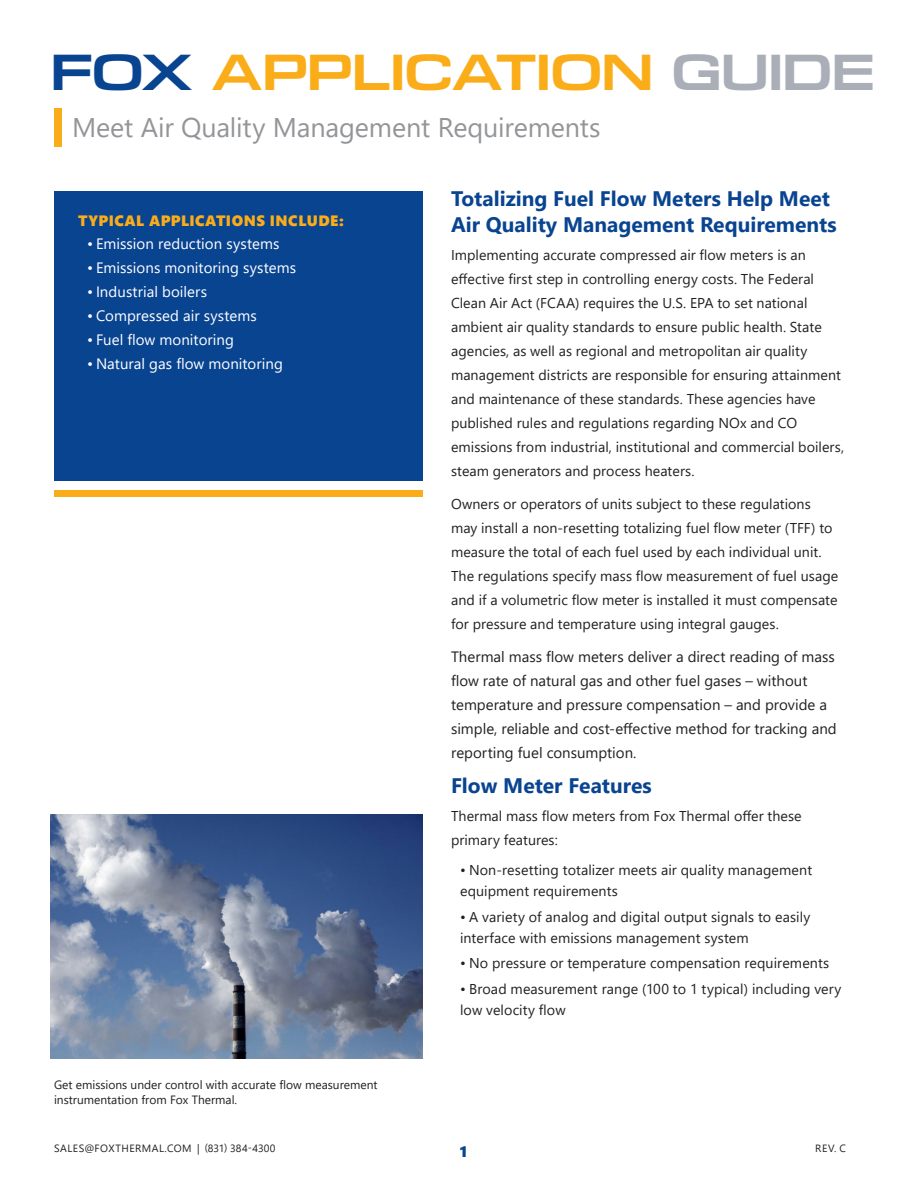
<style>
.page{position:relative;width:918px;height:1188px;background:#fff}
.page>*{position:absolute;margin:0;border:0;box-sizing:border-box;transform-origin:0 0}
.HD_1_1{font:700 46.5px "DDT Ex Rg";letter-spacing:-.015em;color:#faad19}
.Subhead{font:27px "Segoe UI";letter-spacing:-.005em;color:#939598}
.intro{font:700 21px/25.5px "Segoe UI";color:#094491}
.body_txt{font:15px/24px "Segoe UI";color:#231f20}
.t1{font:15px "Segoe UI";letter-spacing:.005em;color:#fff}
.Section_sub_titles{font:15px "Segoe UI Black";letter-spacing:.035em;color:#faad19}
.t2{font:15px "Segoe UI Black";color:#094491}
.body_txt-2{font:14.25px/24px "Segoe UI";letter-spacing:.005em;color:#231f20}
.t3{font:12px/15px "Segoe UI";color:#231f20}
.t4{font:10.5px "Segoe UI";letter-spacing:.045em;color:#231f20}
.s1{color:#094491}
.s2{color:#aaafb7}
</style>
<div class="page">
<div style="left:54px;top:490px;width:369px;height:7px;background:#faad19"></div>
<div style="left:54px;top:191px;width:369px;height:289px;background:#094491"></div>
<div style="left:54px;top:108px;width:7px;height:39px;background:#faad19"></div>
<img style="left:51px;top:815px;width:372px;height:243px">
<p class="HD_1_1" style="left:51px;top:44px;width:826px"><span class="s1">FOX</span> APPLICATION <span class="s2">GUIDE</span></p>
<p class="Subhead" style="left:72px;top:102px;width:530px">Meet Air Quality Management Requirements</p>
<p class="Section_sub_titles" style="left:78px;top:210px;width:267px">TYPICAL APPLICATIONS INCLUDE:</p>
<p class="t1" style="left:87px;top:229px;width:194px">• Emission reduction systems</p>
<p class="t1" style="left:87px;top:253px;width:211px">• Emissions monitoring systems</p>
<p class="t1" style="left:87px;top:277px;width:122px">• Industrial boilers</p>
<p class="t1" style="left:87px;top:301px;width:171px">• Compressed air systems</p>
<p class="t1" style="left:87px;top:325px;width:149px">• Fuel flow monitoring</p>
<p class="t1" style="left:87px;top:349px;width:197px">• Natural gas flow monitoring</p>
<p class="t3" style="left:54px;top:1076px;width:325px">Get emissions under control with accurate flow measurement instrumentation from Fox Thermal.</p>
<p class="intro" style="left:451px;top:184px;width:387px">Totalizing Fuel Flow Meters Help Meet<br>Air Quality Management Requirements</p>
<p class="body_txt-2" style="left:451px;top:242px;width:395px">Implementing accurate compressed air flow meters is an effective first step in controlling energy costs. The Federal Clean Air Act (FCAA) requires the U.S. EPA to set national ambient air quality standards to ensure public health. State agencies, as well as regional and metropolitan air quality management districts are responsible for ensuring attainment and maintenance of these standards. These agencies have published rules and regulations regarding NOx and CO emissions from industrial, institutional and commercial boilers, steam generators and process heaters.</p>
<p class="body_txt-2" style="left:451px;top:491px;width:389px">Owners or operators of units subject to these regulations may install a non-resetting totalizing fuel flow meter (TFF) to measure the total of each fuel used by each individual unit.<br>The regulations specify mass flow measurement of fuel usage and if a volumetric flow meter is installed it must compensate for pressure and temperature using integral gauges.</p>
<p class="body_txt" style="left:451px;top:644px;width:387px">Thermal mass flow meters deliver a direct reading of mass flow rate of natural gas and other fuel gases – without temperature and pressure compensation – and provide a simple, reliable and cost-effective method for tracking and reporting fuel consumption.</p>
<p class="intro" style="left:451px;top:771px;width:202px">Flow Meter Features</p>
<p class="body_txt-2" style="left:451px;top:803px;width:352px">Thermal mass flow meters from Fox Thermal offer these primary features:</p>
<p class="body_txt-2" style="left:460px;top:858px;width:354px;line-height:21px">• Non-resetting totalizer meets air quality management equipment requirements</p>
<p class="body_txt-2" style="left:460px;top:905px;width:352px;line-height:21px">• A variety of analog and digital output signals to easily interface with emissions management system</p>
<p class="body_txt-2" style="left:460px;top:950px;width:371px">• No pressure or temperature compensation requirements</p>
<p class="body_txt-2" style="left:460px;top:977px;width:383px;line-height:21px">• Broad measurement range (100 to 1 typical) including very low velocity flow</p>
<p class="t4" style="left:54px;top:1138px;width:223px">SALES@FOXTHERMAL.COM | (831) 384-4300</p>
<p class="t4" style="left:815px;top:1138px;width:32px">REV. C</p>
<p class="t2" style="left:460px;top:1141px;width:9px">1</p>
</div>
